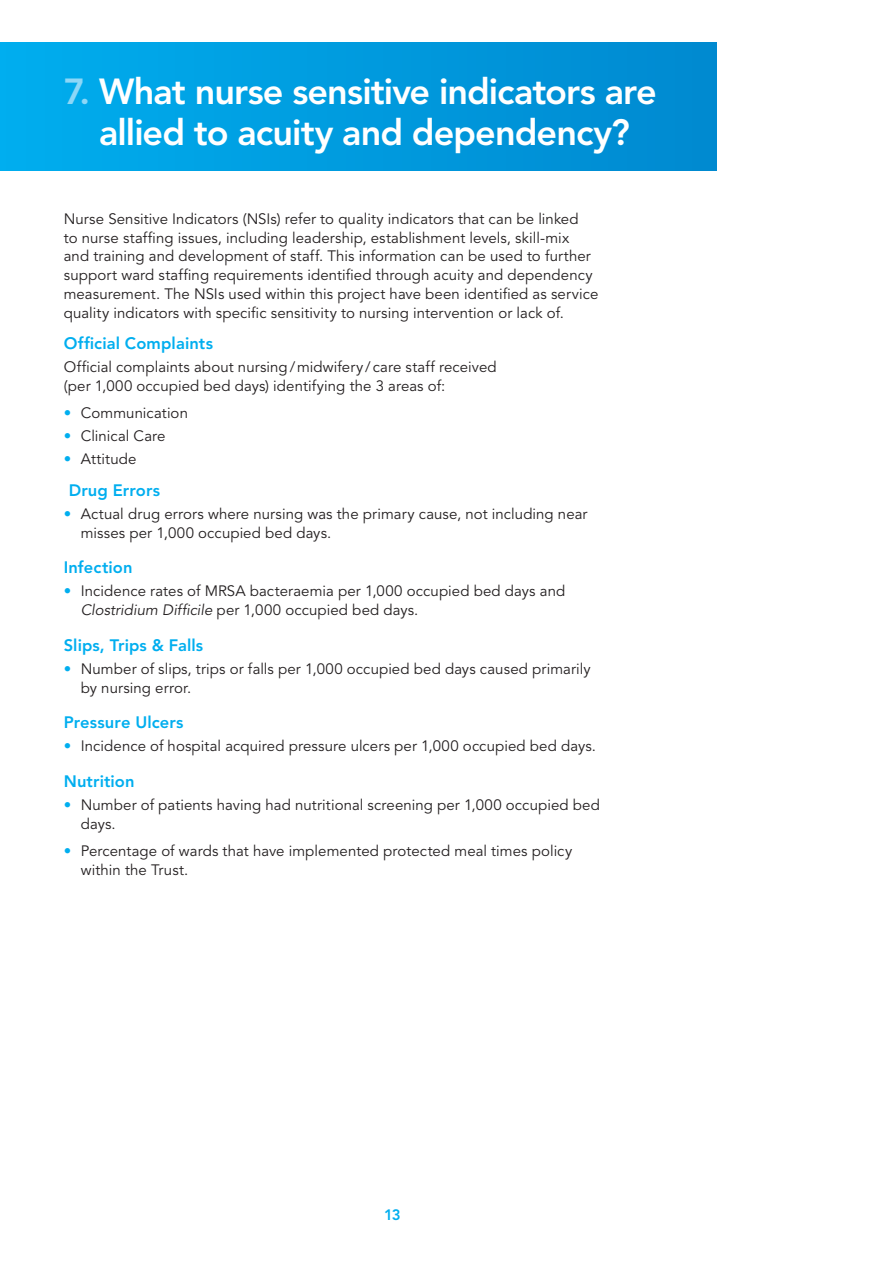
<style>
.page{position:relative;width:893px;height:1263px;background:#fff}
.page>*{position:absolute;margin:0;border:0;box-sizing:border-box;transform-origin:0 0}
.Big_head{font:800 36px/40.5px "Avenir LT Std";letter-spacing:-.025em;color:#fff;text-align:center}
.Subhead{font:800 16.5px "Avenir LT Std";letter-spacing:.005em;color:#00aeef}
.body_list{font:15px/18.8px "Avenir LT Std";letter-spacing:.005em;color:#231f20}
.body{font:15px/18.8px "Avenir LT Std";letter-spacing:.005em;color:#231f20}
.Subhead-2{font:800 15px "Avenir LT Std";color:#00aeef}
.s1{color:#8dd7f7}
.s2{color:#00aeef}
.s3{font-style:italic}
</style>
<div class="page">
<div style="left:0;top:43px;width:717px;height:127px;background:linear-gradient(to right,#00adee,#0089cf)"></div>
<p class="Big_head" style="left:64px;top:71px;width:595px"><span class="s1">7.</span> What nurse sensitive indicators are allied to acuity and dependency?</p>
<p class="body" style="left:64px;top:210px;width:536px">Nurse Sensitive Indicators (NSIs) refer to quality indicators that can be linked<br>to nurse staffing issues, including leadership, establishment levels, skill-mix and training and development of staff. This information can be used to further support ward staffing requirements identified through acuity and dependency measurement. The NSIs used within this project have been identified as service quality indicators with specific sensitivity to nursing intervention or lack of.</p>
<p class="Subhead" style="left:64px;top:334px;width:151px">Official Complaints</p>
<p class="body" style="left:64px;top:358px;width:434px">Official complaints about nursing/midwifery / care staff received (per 1,000 occupied bed days) identifying the 3 areas of:</p>
<p class="body_list" style="left:64px;top:404px;width:126px"><span class="s2">•</span> Communication</p>
<p class="body_list" style="left:64px;top:427px;width:103px"><span class="s2">•</span> Clinical Care</p>
<p class="body_list" style="left:64px;top:450px;width:74px"><span class="s2">•</span> Attitude</p>
<p class="Subhead" style="left:69px;top:480px;width:93px">Drug Errors</p>
<p class="body_list" style="left:81px;top:505px;width:508px;text-indent:-17px"><span class="s2">•</span> Actual drug errors where nursing was the primary cause, not including near misses per 1,000 occupied bed days.</p>
<p class="Subhead" style="left:64px;top:558px;width:70px">Infection</p>
<p class="body_list" style="left:81px;top:582px;width:486px;text-indent:-17px"><span class="s2">•</span> Incidence rates of MRSA bacteraemia per 1,000 occupied bed days and<br><span class="s3">Clostridium Difficile</span> per 1,000 occupied bed days.</p>
<p class="Subhead" style="left:64px;top:635px;width:141px">Slips, Trips &amp; Falls</p>
<p class="body_list" style="left:81px;top:660px;width:511px;text-indent:-17px"><span class="s2">•</span> Number of slips, trips or falls per 1,000 occupied bed days caused primarily by nursing error.</p>
<p class="Subhead" style="left:64px;top:713px;width:121px">Pressure Ulcers</p>
<p class="body_list" style="left:64px;top:737px;width:534px"><span class="s2">•</span> Incidence of hospital acquired pressure ulcers per 1,000 occupied bed days.</p>
<p class="Subhead" style="left:64px;top:772px;width:72px">Nutrition</p>
<p class="body_list" style="left:81px;top:796px;width:521px;text-indent:-17px"><span class="s2">•</span> Number of patients having had nutritional screening per 1,000 occupied bed days.</p>
<p class="body_list" style="left:81px;top:842px;width:493px;text-indent:-17px"><span class="s2">•</span> Percentage of wards that have implemented protected meal times policy within the Trust.</p>
<p class="Subhead-2" style="left:384px;top:1206px;width:18px">13</p>
</div>
